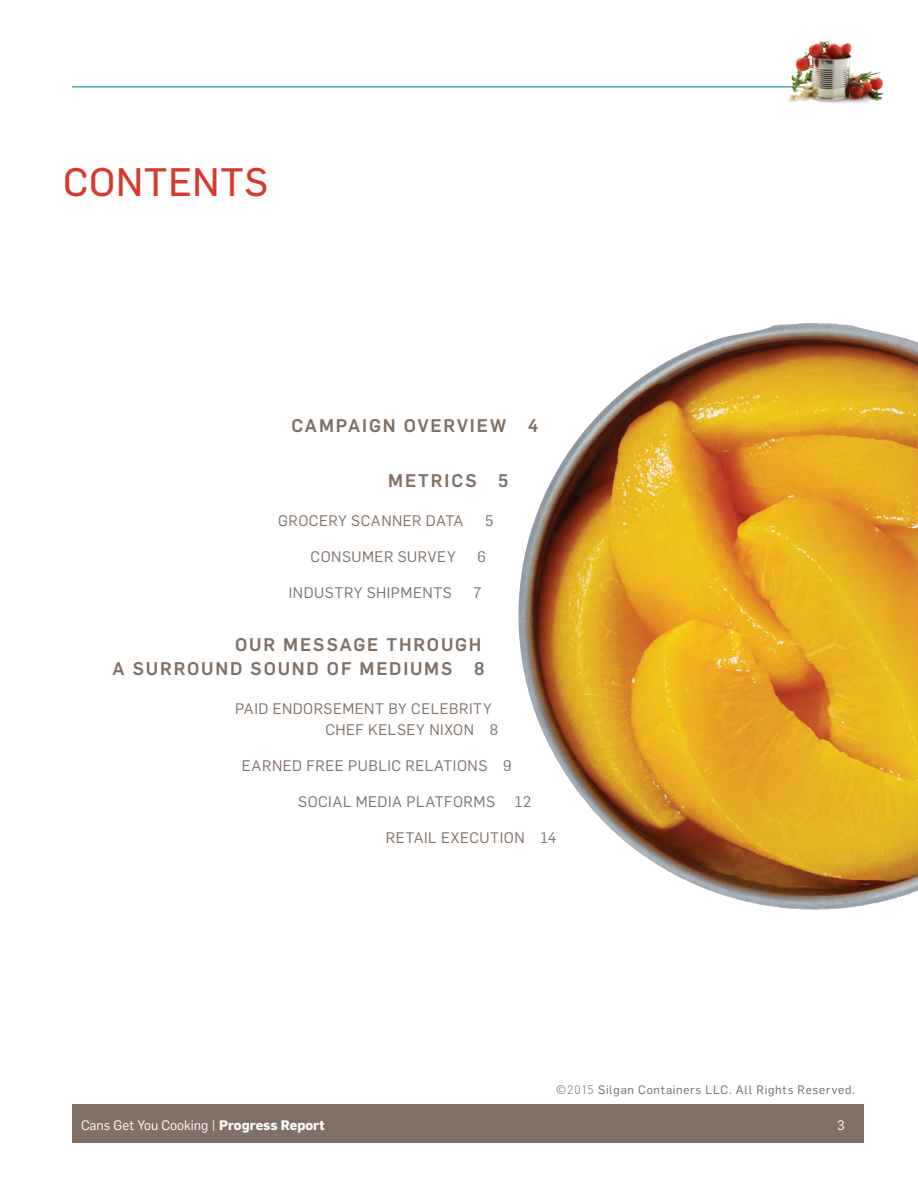
<style>
.page{position:relative;width:918px;height:1188px;background:#fff}
.page>*{position:absolute;margin:0;border:0;box-sizing:border-box;transform-origin:0 0}
.t1{font:39px "Flama Basic";letter-spacing:.025em;color:#d73a2c}
.t2{font:500 18px/24px "Flama";letter-spacing:.1em;color:#807066;text-align:right}
.t3{font:15px/21px "Flama";letter-spacing:.035em;color:#807066}
.t4{font:13.5px "Flama";color:#fff}
.t5{font:12px "Flama";letter-spacing:.065em;color:#5f6a72}
.s1{font-family:"DIN";font-weight:300}
.s2{font-weight:700}
</style>
<div class="page">
<hr style="left:72px;top:86px;width:810px;height:2px;background:#49b5b0">
<img style="left:791px;top:40px;width:30px;height:53px">
<img style="left:518px;top:323px;width:400px;height:587px">
<div style="left:72px;top:1104px;width:792px;height:39px;background:#807066"></div>
<h1 class="t1" style="left:63px;top:155px;width:207px">CONTENTS</h1>
<p class="t2" style="left:291px;top:412px;width:249px">CAMPAIGN OVERVIEW 4</p>
<p class="t2" style="left:388px;top:467px;width:122px">METRICS 5</p>
<p class="t3" style="left:278px;top:509px;width:187px">GROCERY SCANNER DATA</p>
<p class="t3" style="left:485px;top:509px;width:10px">5</p>
<p class="t3" style="left:311px;top:545px;width:147px">CONSUMER SURVEY</p>
<p class="t3" style="left:478px;top:545px;width:10px">6</p>
<p class="t3" style="left:289px;top:581px;width:164px">INDUSTRY SHIPMENTS</p>
<p class="t3" style="left:474px;top:581px;width:9px">7</p>
<p class="t2" style="left:113px;top:631px;width:373px">OUR MESSAGE THROUGH<br>A SURROUND SOUND OF MEDIUMS 8</p>
<p class="t3" style="left:325px;top:697px;width:174px;text-indent:-90px">PAID ENDORSEMENT BY CELEBRITY<br>CHEF KELSEY NIXON 8</p>
<p class="t3" style="left:242px;top:754px;width:271px">EARNED FREE PUBLIC RELATIONS 9</p>
<p class="t3" style="left:298px;top:790px;width:199px">SOCIAL MEDIA PLATFORMS</p>
<p class="t3" style="left:515px;top:790px;width:18px">12</p>
<p class="t3" style="left:386px;top:826px;width:172px">RETAIL EXECUTION 14</p>
<p class="t5" style="left:556px;top:1082px;width:301px"><span class="s1">©2015</span> Silgan Containers LLC. All Rights Reserved.</p>
<p class="t4" style="left:81px;top:1116px;width:245px">Cans Get You Cooking | <span class="s2">Progress Report</span></p>
<p class="t4" style="left:837px;top:1116px;width:9px">3</p>
</div>
